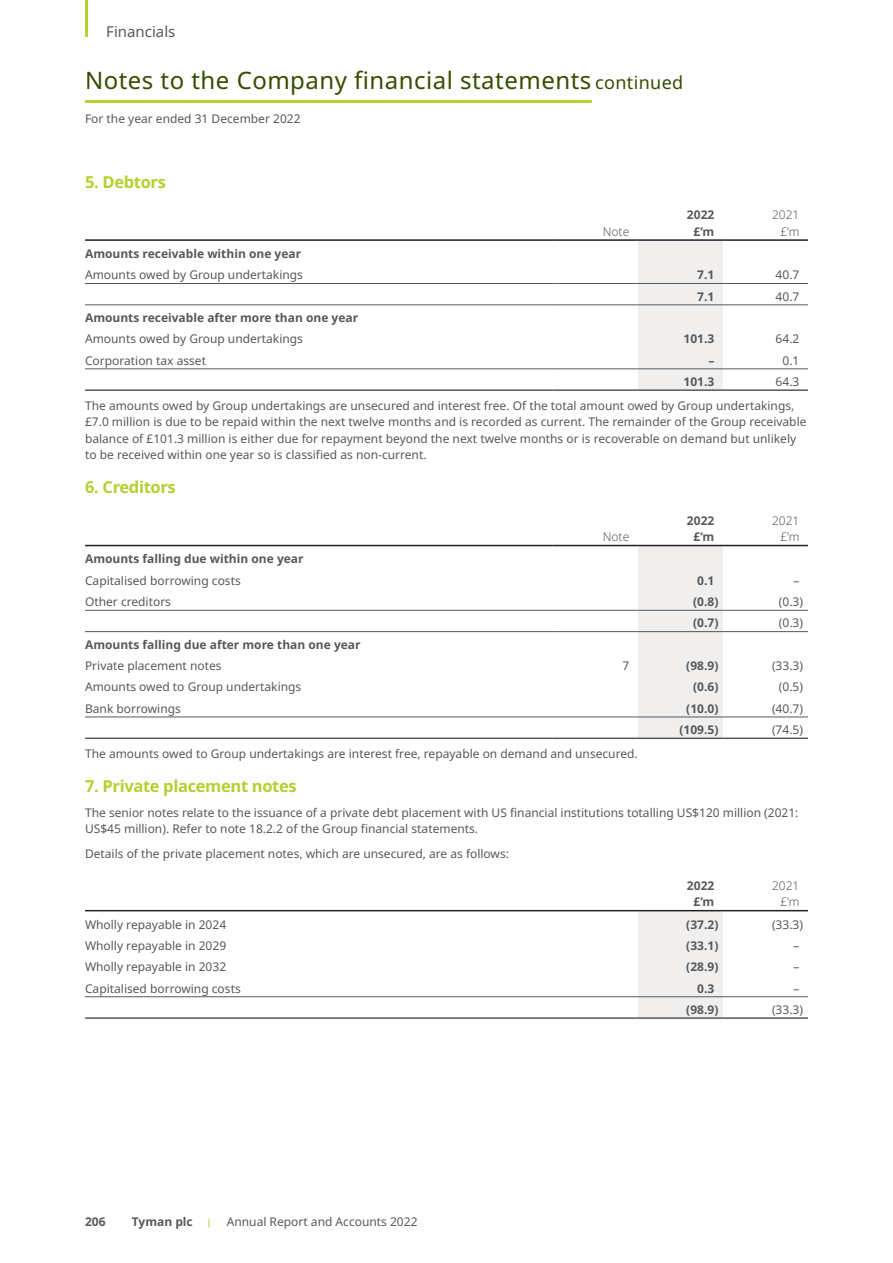
<style>
.page{position:relative;width:893px;height:1263px;background:#fff}
.page>*{position:absolute;margin:0;border:0;box-sizing:border-box;transform-origin:0 0}
.t1{font:24px "Noto Sans";letter-spacing:.02em;color:#394b00}
.t2{font:700 16.5px "Noto Sans";letter-spacing:-.02em;color:#b6cf2f}
.t3{font:15px "Noto Sans";color:#57585a}
.t4{font:12px/16.5px "Noto Sans";color:#57585a}
.t5{font:700 12px/16.5px "Noto Sans";color:#57585a;text-align:center}
.t6{font:300 12px/16.5px "Noto Sans";color:#57585a;text-align:right}
.s1{font-size:18px}
</style>
<div class="page">
<div style="left:638px;top:241px;width:85px;height:148px;background:#f0efee"></div>
<hr style="left:85px;top:239px;width:468px;height:2px;background:#231f20">
<hr style="left:553px;top:239px;width:85px;height:2px;background:#231f20">
<hr style="left:638px;top:239px;width:85px;height:2px;background:#231f20">
<hr style="left:723px;top:239px;width:85px;height:2px;background:#231f20">
<hr style="left:85px;top:389px;width:468px;height:2px;background:#57585a">
<hr style="left:553px;top:389px;width:85px;height:2px;background:#57585a">
<hr style="left:723px;top:389px;width:85px;height:2px;background:#57585a">
<hr style="left:638px;top:389px;width:85px;height:2px;background:#57585a">
<hr style="left:85px;top:368px;width:468px;height:1px;background:#57585a">
<hr style="left:553px;top:368px;width:85px;height:1px;background:#57585a">
<hr style="left:723px;top:368px;width:85px;height:1px;background:#57585a">
<hr style="left:638px;top:368px;width:85px;height:1px;background:#57585a">
<hr style="left:85px;top:283px;width:468px;height:1px;background:#57585a">
<hr style="left:85px;top:304px;width:468px;height:1px;background:#57585a">
<hr style="left:553px;top:283px;width:85px;height:1px;background:#57585a">
<hr style="left:553px;top:304px;width:85px;height:1px;background:#57585a">
<hr style="left:723px;top:304px;width:85px;height:1px;background:#57585a">
<hr style="left:638px;top:283px;width:85px;height:1px;background:#57585a">
<hr style="left:638px;top:304px;width:85px;height:1px;background:#57585a">
<hr style="left:723px;top:283px;width:85px;height:1px;background:#57585a">
<div style="left:638px;top:546px;width:85px;height:191px;background:#f0efee"></div>
<hr style="left:85px;top:545px;width:468px;height:1px;background:#231f20">
<hr style="left:553px;top:545px;width:85px;height:1px;background:#231f20">
<hr style="left:638px;top:545px;width:85px;height:1px;background:#231f20">
<hr style="left:723px;top:545px;width:85px;height:1px;background:#231f20">
<hr style="left:85px;top:737px;width:468px;height:2px;background:#57585a">
<hr style="left:553px;top:737px;width:85px;height:2px;background:#57585a">
<hr style="left:723px;top:737px;width:85px;height:2px;background:#57585a">
<hr style="left:638px;top:737px;width:85px;height:2px;background:#57585a">
<hr style="left:85px;top:716px;width:468px;height:1px;background:#57585a">
<hr style="left:553px;top:716px;width:85px;height:1px;background:#57585a">
<hr style="left:723px;top:716px;width:85px;height:1px;background:#57585a">
<hr style="left:638px;top:716px;width:85px;height:1px;background:#57585a">
<hr style="left:85px;top:631px;width:468px;height:1px;background:#57585a">
<hr style="left:553px;top:631px;width:85px;height:1px;background:#57585a">
<hr style="left:723px;top:631px;width:85px;height:1px;background:#57585a">
<hr style="left:638px;top:631px;width:85px;height:1px;background:#57585a">
<hr style="left:85px;top:610px;width:468px;height:1px;background:#57585a">
<hr style="left:553px;top:610px;width:85px;height:1px;background:#57585a">
<hr style="left:638px;top:610px;width:85px;height:1px;background:#57585a">
<hr style="left:723px;top:610px;width:85px;height:1px;background:#57585a">
<div style="left:638px;top:911px;width:85px;height:106px;background:#f0efee"></div>
<hr style="left:85px;top:910px;width:553px;height:1px;background:#231f20">
<hr style="left:638px;top:910px;width:85px;height:1px;background:#231f20">
<hr style="left:723px;top:910px;width:85px;height:1px;background:#231f20">
<hr style="left:85px;top:1017px;width:553px;height:2px;background:#57585a">
<hr style="left:638px;top:1017px;width:85px;height:2px;background:#57585a">
<hr style="left:723px;top:1017px;width:85px;height:2px;background:#57585a">
<hr style="left:85px;top:996px;width:553px;height:1px;background:#57585a">
<hr style="left:638px;top:996px;width:85px;height:1px;background:#57585a">
<hr style="left:723px;top:996px;width:85px;height:1px;background:#57585a">
<hr style="left:85px;top:100px;width:507px;height:3px;background:#b6cf2f">
<hr style="left:85px;top:0;width:3px;height:37px;background:#b6cf2f">
<p class="t3" style="left:106px;top:21px;width:71px">Financials</p>
<h1 class="t1" style="left:85px;top:64px;width:600px">Notes to the Company financial statements <span class="s1">continued</span></h1>
<p class="t4" style="left:85px;top:111px;width:217px">For the year ended 31 December 2022</p>
<h2 class="t2" style="left:85px;top:170px;width:82px">5. Debtors</h2>
<p class="t6" style="left:603px;top:223px;width:28px">Note</p>
<p class="t5" style="left:687px;top:207px;width:29px">2022 £’m</p>
<p class="t6" style="left:772px;top:207px;width:29px">2021 £’m</p>
<p class="t5" style="left:85px;top:246px;width:218px">Amounts receivable within one year</p>
<p class="t4" style="left:85px;top:267px;width:219px">Amounts owed by Group undertakings</p>
<p class="t5" style="left:697px;top:267px;width:19px">7.1</p>
<p class="t4" style="left:776px;top:267px;width:25px">40.7</p>
<p class="t5" style="left:697px;top:288px;width:19px">7.1</p>
<p class="t4" style="left:776px;top:288px;width:25px">40.7</p>
<p class="t5" style="left:85px;top:310px;width:275px">Amounts receivable after more than one year</p>
<p class="t4" style="left:85px;top:331px;width:219px">Amounts owed by Group undertakings</p>
<p class="t5" style="left:683px;top:331px;width:32px">101.3</p>
<p class="t4" style="left:776px;top:331px;width:25px">64.2</p>
<p class="t4" style="left:85px;top:352px;width:122px">Corporation tax asset</p>
<p class="t5" style="left:708px;top:352px;width:7px">–</p>
<p class="t4" style="left:782px;top:352px;width:18px">0.1</p>
<p class="t5" style="left:683px;top:374px;width:32px">101.3</p>
<p class="t4" style="left:85px;top:370px;width:716px;line-height:24px;text-indent:691px">64.3<br>The amounts owed by Group undertakings are unsecured and interest free. Of the total amount owed by Group undertakings,</p>
<p class="t4" style="left:85px;top:414px;width:723px">£7.0 million is due to be repaid within the next twelve months and is recorded as current. The remainder of the Group receivable balance of £101.3 million is either due for repayment beyond the next twelve months or is recoverable on demand but unlikely to be received within one year so is classified as non-current.</p>
<h2 class="t2" style="left:85px;top:475px;width:92px">6. Creditors</h2>
<p class="t6" style="left:603px;top:529px;width:28px">Note</p>
<p class="t5" style="left:687px;top:512px;width:29px">2022 £’m</p>
<p class="t6" style="left:772px;top:512px;width:29px">2021 £’m</p>
<p class="t5" style="left:85px;top:551px;width:220px">Amounts falling due within one year</p>
<p class="t4" style="left:85px;top:572px;width:157px">Capitalised borrowing costs</p>
<p class="t5" style="left:697px;top:572px;width:19px">0.1</p>
<p class="t4" style="left:793px;top:572px;width:7px">–</p>
<p class="t4" style="left:85px;top:594px;width:87px">Other creditors</p>
<p class="t5" style="left:693px;top:594px;width:27px">(0.8)</p>
<p class="t4" style="left:779px;top:594px;width:26px">(0.3)</p>
<p class="t5" style="left:693px;top:615px;width:27px">(0.7)</p>
<p class="t4" style="left:779px;top:615px;width:26px">(0.3)</p>
<p class="t5" style="left:85px;top:636px;width:277px">Amounts falling due after more than one year</p>
<p class="t4" style="left:85px;top:658px;width:138px">Private placement notes</p>
<p class="t4" style="left:622px;top:658px;width:8px">7</p>
<p class="t5" style="left:686px;top:658px;width:34px">(98.9)</p>
<p class="t4" style="left:772px;top:658px;width:33px">(33.3)</p>
<p class="t4" style="left:85px;top:679px;width:218px">Amounts owed to Group undertakings</p>
<p class="t5" style="left:693px;top:679px;width:27px">(0.6)</p>
<p class="t4" style="left:779px;top:679px;width:26px">(0.5)</p>
<p class="t4" style="left:85px;top:700px;width:97px">Bank borrowings</p>
<p class="t5" style="left:686px;top:700px;width:34px">(10.0)</p>
<p class="t4" style="left:772px;top:700px;width:33px">(40.7)</p>
<p class="t5" style="left:679px;top:722px;width:41px">(109.5)</p>
<p class="t4" style="left:772px;top:722px;width:33px">(74.5)</p>
<p class="t4" style="left:85px;top:746px;width:554px">The amounts owed to Group undertakings are interest free, repayable on demand and unsecured.</p>
<h2 class="t2" style="left:85px;top:774px;width:213px">7. Private placement notes</h2>
<p class="t4" style="left:85px;top:804px;width:715px">The senior notes relate to the issuance of a private debt placement with US financial institutions totalling US$120 million (2021:<br>US$45 million). Refer to note 18.2.2 of the Group financial statements.</p>
<p class="t4" style="left:85px;top:846px;width:425px">Details of the private placement notes, which are unsecured, are as follows:</p>
<p class="t5" style="left:687px;top:877px;width:29px">2022 £’m</p>
<p class="t6" style="left:772px;top:878px;width:29px">2021 £’m</p>
<p class="t4" style="left:85px;top:916px;width:143px">Wholly repayable in 2024</p>
<p class="t5" style="left:686px;top:916px;width:34px">(37.2)</p>
<p class="t4" style="left:772px;top:916px;width:33px">(33.3)</p>
<p class="t4" style="left:85px;top:937px;width:143px">Wholly repayable in 2029</p>
<p class="t5" style="left:686px;top:937px;width:34px">(33.1)</p>
<p class="t4" style="left:793px;top:937px;width:7px">–</p>
<p class="t4" style="left:85px;top:959px;width:143px">Wholly repayable in 2032</p>
<p class="t5" style="left:686px;top:959px;width:34px">(28.9)</p>
<p class="t4" style="left:793px;top:959px;width:7px">–</p>
<p class="t4" style="left:85px;top:980px;width:157px">Capitalised borrowing costs</p>
<p class="t5" style="left:697px;top:980px;width:19px">0.3</p>
<p class="t4" style="left:793px;top:980px;width:7px">–</p>
<p class="t5" style="left:686px;top:1001px;width:34px">(98.9)</p>
<p class="t4" style="left:772px;top:1001px;width:33px">(33.3)</p>
<p class="t5" style="left:85px;top:1213px;width:22px">206</p>
<p class="t5" style="left:132px;top:1213px;width:62px">Tyman plc</p>
<p class="t4" style="left:227px;top:1213px;width:192px">Annual Report and Accounts 2022</p>
</div>
